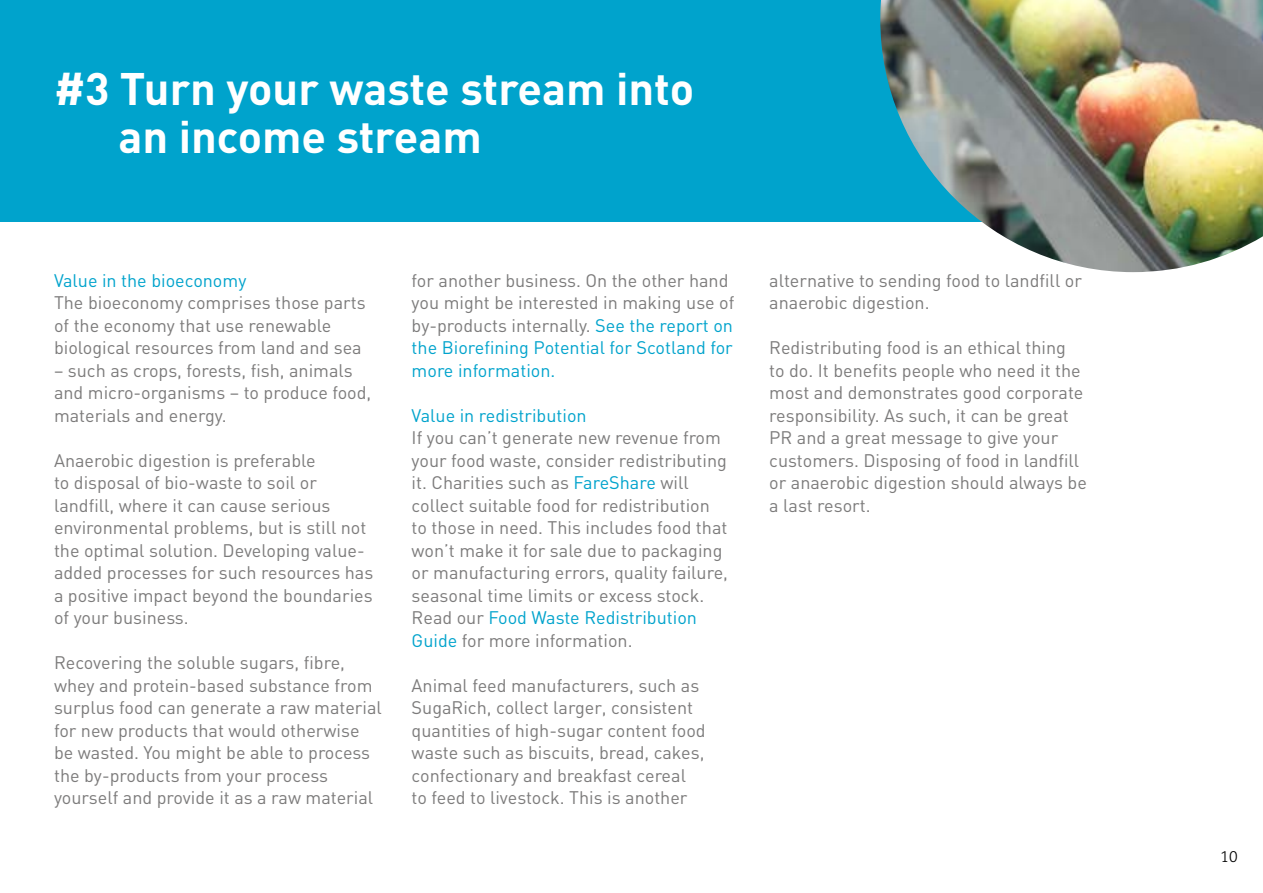
<style>
.page{position:relative;width:1263px;height:893px;background:#fff}
.page>*{position:absolute;margin:0;border:0;box-sizing:border-box;transform-origin:0 0}
.t1{font:700 45px/48px "DIN";color:#fff}
.t2{font:18px/22.5px "DIN";color:#7c7b7b}
.t3{font:18px "DIN";color:#00a3cc}
.t4{font:300 15px "FS Me";color:#000}
.s1{color:#00a3cc}
</style>
<div class="page">
<div style="left:0;top:0;width:1263px;height:221px;background:#00a3cc"></div>
<img style="left:880px;top:0;width:383px;height:272px">
<h1 class="t1" style="left:118px;top:63px;width:577px;text-indent:-64px">#3 Turn your waste stream into an income stream</h1>
<p class="t3" style="left:54px;top:269px;width:194px">Value in the bioeconomy</p>
<p class="t2" style="left:54px;top:291px;width:313px">The bioeconomy comprises those parts of the economy that use renewable biological resources from land and sea</p>
<p class="t2" style="left:54px;top:359px;width:319px">– such as crops, forests, fish, animals and micro-organisms – to produce food, materials and energy.</p>
<p class="t2" style="left:54px;top:449px;width:321px">Anaerobic digestion is preferable<br>to disposal of bio-waste to soil or landfill, where it can cause serious environmental problems, but is still not the optimal solution. Developing value&shy;added processes for such resources has a positive impact beyond the boundaries of your business.</p>
<p class="t2" style="left:54px;top:651px;width:329px">Recovering the soluble sugars, fibre, whey and protein-based substance from surplus food can generate a raw material for new products that would otherwise be wasted. You might be able to process the by-products from your process yourself and provide it as a raw material</p>
<p class="t2" style="left:412px;top:269px;width:324px">for another business. On the other hand you might be interested in making use of by-products internally. <span class="s1">See the report on the Biorefining Potential for Scotland for more information.</span></p>
<p class="t3" style="left:412px;top:404px;width:177px">Value in redistribution</p>
<p class="t2" style="left:412px;top:426px;width:318px">If you can’t generate new revenue from your food waste, consider redistributing it. Charities such as <span class="s1">FareShare</span> will collect suitable food for redistribution to those in need. This includes food that won’t make it for sale due to packaging or manufacturing errors, quality failure, seasonal time limits or excess stock.<br>Read our <span class="s1">Food Waste Redistribution Guide</span> for more information.</p>
<p class="t2" style="left:412px;top:674px;width:296px">Animal feed manufacturers, such as SugaRich, collect larger, consistent quantities of high-sugar content food waste such as biscuits, bread, cakes, confectionary and breakfast cereal to feed to livestock. This is another</p>
<p class="t2" style="left:769px;top:269px;width:314px">alternative to sending food to landfill or anaerobic digestion.</p>
<p class="t2" style="left:769px;top:336px;width:319px">Redistributing food is an ethical thing<br>to do. It benefits people who need it the most and demonstrates good corporate responsibility. As such, it can be great PR and a great message to give your customers. Disposing of food in landfill or anaerobic digestion should always be a last resort.</p>
<p class="t4" style="left:1220px;top:848px;width:19px">10</p>
</div>
